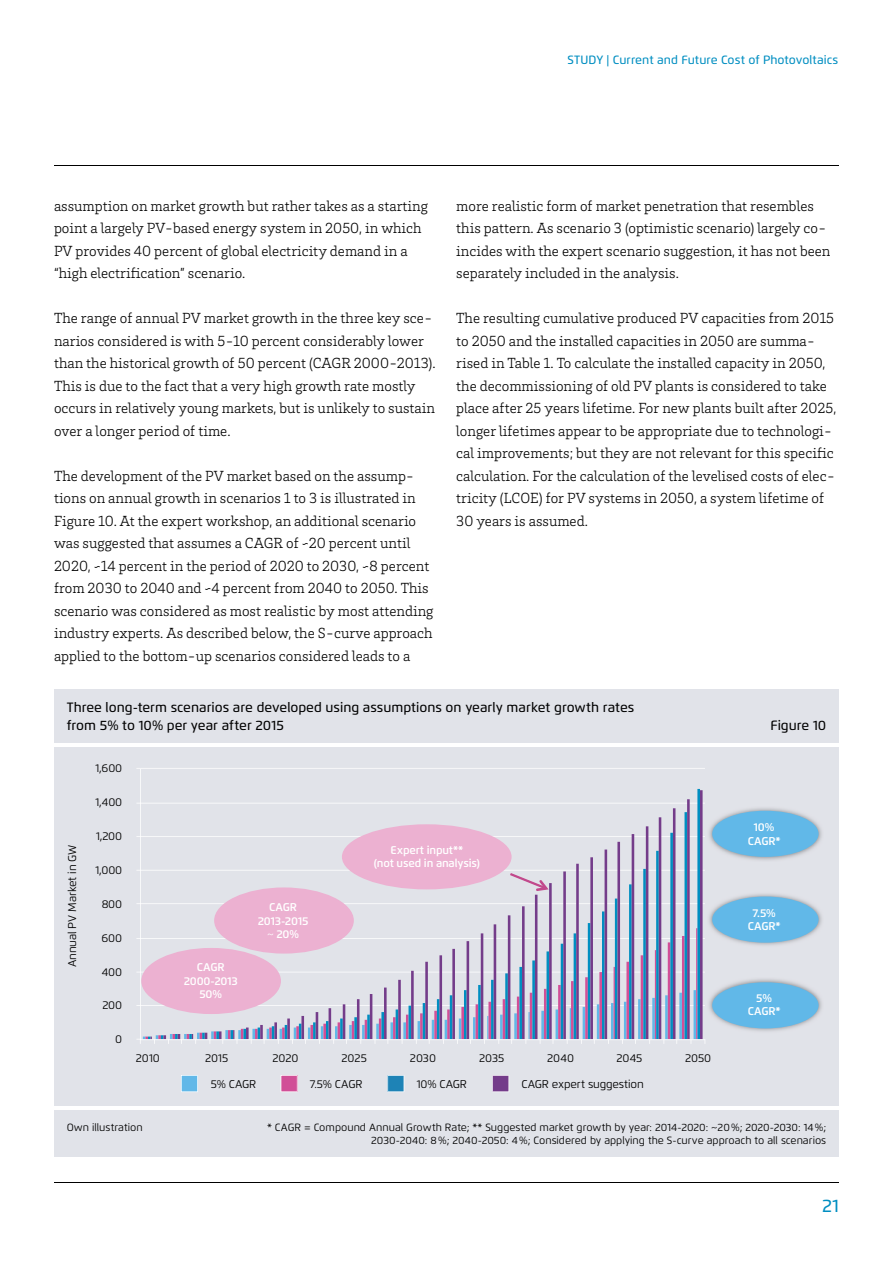
<style>
.page{position:relative;width:893px;height:1263px;background:#fff}
.page>*{position:absolute;margin:0;border:0;box-sizing:border-box;transform-origin:0 0}
.t1{font:500 18px "Flexo";color:#008ec1}
.t2{font:300 15px/22.5px "Brix Slab";color:#000}
.t3{font:500 13.5px/18px "Flexo";color:#000}
.t4{font:500 12px "Flexo";letter-spacing:.005em;color:#008ec1}
.t5{font:11.25px "Flexo";letter-spacing:-.01em;color:#000}
.t6{font:600 11.25px/13.5px "Flexo";letter-spacing:-.015em;color:#fff;text-align:center}
.t7{font:10.5px/13.5px "Flexo";color:#000;text-align:right}
.s1{font-weight:300}
</style>
<div class="page">
<hr style="left:54px;top:166px;width:785px;height:1px;background:#000">
<hr style="left:54px;top:1182px;width:785px;height:1px;background:#000">
<div style="left:54px;top:689px;width:785px;height:468px;background:#e1e3e9"></div>
<hr style="left:54px;top:743px;width:785px;height:3px;background:#fff">
<hr style="left:54px;top:1107px;width:785px;height:3px;background:#fff">
<svg style="left:181px;top:1075px;width:17px;height:17px"></svg>
<svg style="left:281px;top:1075px;width:17px;height:17px"></svg>
<svg style="left:387px;top:1075px;width:17px;height:17px"></svg>
<svg style="left:492px;top:1075px;width:17px;height:17px"></svg>
<svg style="left:136px;top:768px;width:569px;height:276px"></svg>
<div style="left:141px;top:948px;width:140px;height:66px;background:#ecb1d1;border-radius:50%"></div>
<div style="left:214px;top:887px;width:140px;height:66px;background:#ecb1d1;border-radius:50%"></div>
<div style="left:342px;top:824px;width:170px;height:65px;background:#ecb1d1;border-radius:50%"></div>
<svg style="left:510px;top:873px;width:39px;height:18px"></svg>
<img style="left:709px;top:808px;width:113px;height:52px">
<div style="left:712px;top:811px;width:106px;height:46px;background:#61b8e8;border-radius:50%"></div>
<img style="left:709px;top:894px;width:113px;height:51px">
<div style="left:712px;top:896px;width:106px;height:47px;background:#61b8e8;border-radius:50%"></div>
<img style="left:709px;top:979px;width:113px;height:52px">
<div style="left:712px;top:982px;width:106px;height:46px;background:#61b8e8;border-radius:50%"></div>
<p class="t4" style="left:567px;top:53px;width:272px">STUDY | Current and Future Cost of Photovoltaics</p>
<p class="t2" style="left:456px;top:194px;width:376px">more realistic form of market penetration that resembles this pattern. As scenario 3 (optimistic scenario) largely co&shy;incides with the expert scenario suggestion, it has not been separately included in the analysis.</p>
<p class="t2" style="left:456px;top:306px;width:382px">The resulting cumulative produced PV capacities from 2015 to 2050 and the installed capacities in 2050 are summa&shy;rised in Table 1. To calculate the installed capacity in 2050, the decommissioning of old PV plants is considered to take place after 25 years lifetime. For new plants built after 2025, longer lifetimes appear to be appropriate due to technologi&shy;cal improvements; but they are not relevant for this specific calculation. For the calculation of the levelised costs of elec&shy;tricity (LCOE) for PV systems in 2050, a system lifetime of 30 years is assumed.</p>
<p class="t2" style="left:54px;top:194px;width:376px">assumption on market growth but rather takes as a starting point a largely PV-based energy system in 2050, in which PV provides 40 percent of global electricity demand in a “high electrification” scenario.</p>
<p class="t2" style="left:54px;top:306px;width:383px">The range of annual PV market growth in the three key sce&shy;narios considered is with 5-10 percent considerably lower than the historical growth of 50 percent (CAGR 2000-2013).<br>This is due to the fact that a very high growth rate mostly occurs in relatively young markets, but is unlikely to sustain over a longer period of time.</p>
<p class="t2" style="left:54px;top:464px;width:381px">The development of the PV market based on the assump&shy;tions on annual growth in scenarios 1 to 3 is illustrated in Figure 10. At the expert workshop, an additional scenario was suggested that assumes a CAGR of ~20 percent until 2020, ~14 percent in the period of 2020 to 2030, ~8 percent from 2030 to 2040 and ~4 percent from 2040 to 2050. This scenario was considered as most realistic by most attending industry experts. As described below, the S-curve approach applied to the bottom-up scenarios considered leads to a</p>
<p class="t3" style="left:67px;top:698px;width:569px">Three long-term scenarios are developed using assumptions on yearly market growth rates from 5% to 10% per year after 2015</p>
<p class="t3" style="left:770px;top:716px;width:57px">Figure 10</p>
<p class="t5" style="left:65px;top:967px;width:124px;rotate:-90deg">Annual PV Market in GW</p>
<p class="t5" style="left:95px;top:761px;width:28px">1,600</p>
<p class="t5" style="left:95px;top:795px;width:28px">1,400</p>
<p class="t5" style="left:96px;top:829px;width:28px">1,200</p>
<p class="t5" style="left:95px;top:863px;width:28px">1,000</p>
<p class="t5" style="left:102px;top:897px;width:22px">800</p>
<p class="t5" style="left:102px;top:931px;width:22px">600</p>
<p class="t5" style="left:102px;top:965px;width:22px">400</p>
<p class="t5" style="left:102px;top:999px;width:21px">200</p>
<p class="t5" style="left:115px;top:1032px;width:9px">0</p>
<p class="t6" style="left:184px;top:960px;width:56px">CAGr<br>2000-2013<br>50%</p>
<p class="t6" style="left:258px;top:900px;width:52px">CAGr<br>2013-2015 <span class="s1">~</span> 20%</p>
<p class="t6" style="left:374px;top:843px;width:108px">Expert input**<br>(not used in analysis)</p>
<p class="t5" style="left:136px;top:1051px;width:26px">2010</p>
<p class="t5" style="left:205px;top:1051px;width:25px">2015</p>
<p class="t5" style="left:272px;top:1051px;width:28px">2020</p>
<p class="t5" style="left:342px;top:1051px;width:27px">2025</p>
<p class="t5" style="left:410px;top:1051px;width:28px">2030</p>
<p class="t5" style="left:479px;top:1051px;width:27px">2035</p>
<p class="t5" style="left:547px;top:1051px;width:29px">2040</p>
<p class="t5" style="left:616px;top:1051px;width:27px">2045</p>
<p class="t5" style="left:685px;top:1051px;width:28px">2050</p>
<p class="t5" style="left:211px;top:1077px;width:47px">5% CAGR</p>
<p class="t5" style="left:310px;top:1077px;width:54px">7.5% CAGR</p>
<p class="t5" style="left:417px;top:1077px;width:52px">10% CAGR</p>
<p class="t5" style="left:522px;top:1077px;width:124px">CAGR expert suggestion</p>
<p class="t6" style="left:748px;top:821px;width:35px">10%<br>CAGr*</p>
<p class="t6" style="left:748px;top:906px;width:35px">7.5%<br>CAGr*</p>
<p class="t6" style="left:748px;top:991px;width:35px">5%<br>CAGr*</p>
<p class="t7" style="left:67px;top:1120px;width:78px">Own illustration</p>
<p class="t7" style="left:267px;top:1120px;width:561px">* CAGR = Compound Annual Growth Rate; ** Suggested market growth by year: 2014-2020: <span class="s1">~</span>20 %; 2020-2030: 14 %;<br>2030-2040: 8 %; 2040-2050: 4 %; Considered by applying the S-curve approach to all scenarios</p>
<p class="t1" style="left:822px;top:1195px;width:18px">21</p>
</div>
